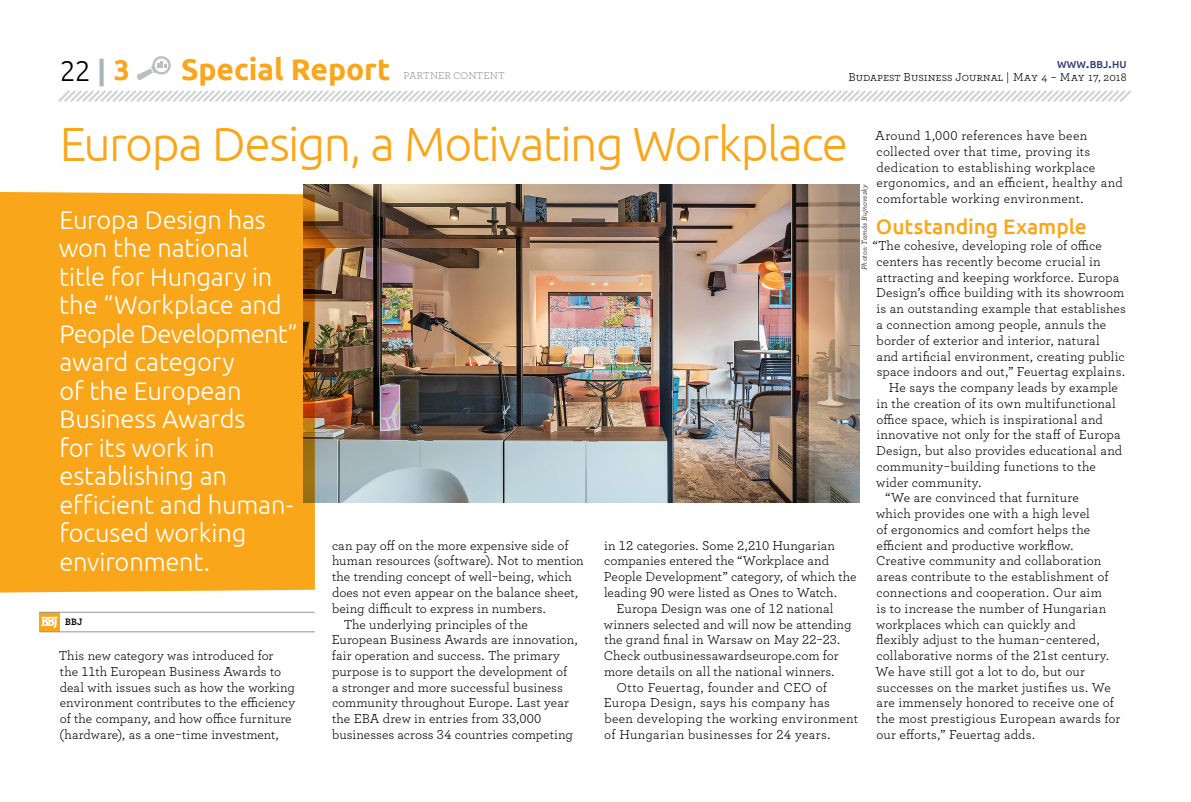
<style>
.page{position:relative;width:1191px;height:802px;background:#fff}
.page>*{position:absolute;margin:0;border:0;box-sizing:border-box;transform-origin:0 0}
.t1{font:300 48px "Ubuntu";letter-spacing:-.03em;color:#faa61a}
.t2{font:700 30px "Ubuntu";color:#faa61a}
.t3{font:300 28.5px "Ubuntu";color:#000}
.t4{font:300 25.5px/28.5px "Ubuntu";letter-spacing:-.005em;color:#fff}
.t5{font:500 21px "Ubuntu";letter-spacing:-.005em;color:#faa61a}
.t6{font:13.5px/15.8px "Archer";letter-spacing:.005em;color:#000}
.t7{font:13.5px "Archer";letter-spacing:.025em;color:#000}
.t8{font:12px "Archer";color:#000}
.t9{font:10.5px "Archer";letter-spacing:.005em;color:#939598}
.t10{font:500 10.05px "Ubuntu";color:#29367b}
.t11{font:700 9.75px "Archer";color:#000}
.t12{font:italic 7.5px "Archer";letter-spacing:.02em;color:#000}
.s1{font-weight:700;color:#a8b6bf}
.s2{font-weight:700;color:#faa61a}
.s3{font-size:14.4px}
</style>
<div class="page">
<svg style="left:58px;top:90px;width:1073px;height:12px"></svg>
<svg style="left:137px;top:56px;width:34px;height:24px"></svg>
<img style="left:304px;top:184px;width:555px;height:318px">
<div style="left:0;top:192px;width:315px;height:400px;background:#faa61a"></div>
<svg style="left:315px;top:226px;width:21px;height:44px"></svg>
<div style="left:39px;top:612px;width:21px;height:20px;background:#faa61a"></div>
<svg style="left:41px;top:616px;width:16px;height:12px"></svg>
<hr style="left:39px;top:612px;width:276px;height:1px;background:#939598">
<hr style="left:39px;top:631px;width:276px;height:1px;background:#939598">
<h2 class="t2" style="left:181px;top:51px;width:211px">Special Report</h2>
<h3 class="t3" style="left:61px;top:53px;width:71px">22 <span class="s1">|</span> <span class="s2">3</span></h3>
<p class="t10" style="left:1057px;top:58px;width:71px">WWW<span class="s3">.</span>BBJ<span class="s3">.</span>HU</p>
<p class="t9" style="left:403px;top:68px;width:103px">PARTNER CONTENT</p>
<p class="t8" style="left:848px;top:69px;width:280px">Budapest Business Journal | May 4 – May 17, 2018</p>
<h1 class="t1" style="left:59px;top:115px;width:790px">Europa Design, a Motivating Workplace</h1>
<p class="t6" style="left:875px;top:127px;width:249px">Around 1,000 references have been collected over that time, proving its dedication to establishing workplace ergonomics, and an efficient, healthy and comfortable working environment.</p>
<h3 class="t5" style="left:876px;top:213px;width:212px">Outstanding Example</h3>
<p class="t6" style="left:872px;top:237px;width:231px">“The cohesive, developing role of office</p>
<p class="t6" style="left:876px;top:253px;width:226px">centers has recently become crucial in</p>
<p class="t6" style="left:876px;top:268px;width:244px">attracting and keeping workforce. Europa</p>
<p class="t6" style="left:876px;top:284px;width:250px">Design’s office building with its showroom</p>
<p class="t6" style="left:876px;top:300px;width:251px">is an outstanding example that establishes</p>
<p class="t6" style="left:876px;top:316px;width:231px">a connection among people, annuls the</p>
<p class="t6" style="left:876px;top:332px;width:224px">border of exterior and interior, natural</p>
<p class="t6" style="left:876px;top:347px;width:250px">and artificial environment, creating public</p>
<p class="t6" style="left:876px;top:363px;width:250px">space indoors and out,” Feuertag explains.</p>
<p class="t6" style="left:889px;top:379px;width:231px">He says the company leads by example</p>
<p class="t6" style="left:876px;top:395px;width:241px">in the creation of its own multifunctional</p>
<p class="t6" style="left:876px;top:410px;width:228px">office space, which is inspirational and</p>
<p class="t6" style="left:876px;top:426px;width:246px">innovative not only for the staff of Europa</p>
<p class="t6" style="left:876px;top:442px;width:248px">Design, but also provides educational and</p>
<p class="t6" style="left:876px;top:458px;width:221px">community-building functions to the</p>
<p class="t6" style="left:876px;top:473px;width:107px">wider community.</p>
<p class="t6" style="left:885px;top:489px;width:195px">“We are convinced that furniture</p>
<p class="t6" style="left:876px;top:505px;width:215px">which provides one with a high level</p>
<p class="t6" style="left:876px;top:521px;width:215px">of ergonomics and comfort helps the</p>
<p class="t6" style="left:876px;top:536px;width:199px">efficient and productive workflow.</p>
<p class="t6" style="left:876px;top:552px;width:227px">Creative community and collaboration</p>
<p class="t6" style="left:876px;top:568px;width:233px">areas contribute to the establishment of</p>
<p class="t6" style="left:876px;top:584px;width:227px">connections and cooperation. Our aim</p>
<p class="t6" style="left:876px;top:599px;width:231px">is to increase the number of Hungarian</p>
<p class="t6" style="left:876px;top:615px;width:201px">workplaces which can quickly and</p>
<p class="t6" style="left:876px;top:631px;width:225px">flexibly adjust to the human-centered,</p>
<p class="t6" style="left:876px;top:647px;width:234px">collaborative norms of the 21st century.</p>
<p class="t6" style="left:875px;top:662px;width:211px">We have still got a lot to do, but our</p>
<p class="t6" style="left:876px;top:678px;width:236px">successes on the market justifies us. We</p>
<p class="t6" style="left:876px;top:694px;width:239px">are immensely honored to receive one of</p>
<p class="t6" style="left:876px;top:710px;width:245px">the most prestigious European awards for</p>
<p class="t6" style="left:876px;top:725px;width:160px">our efforts,” Feuertag adds.</p>
<p class="t12" style="left:859px;top:270px;width:88px;rotate:-90deg">Photos: Tamás Bujnovszky</p>
<h3 class="t4" style="left:59px;top:204px;width:240px">Europa Design has won the national title for Hungary in the “Workplace and<br>People Development” award category<br>of the European<br>Business Awards<br>for its work in establishing an efficient and human&shy;focused working environment.</h3>
<p class="t6" style="left:332px;top:536px;width:238px">can pay off on the more expensive side of</p>
<p class="t6" style="left:332px;top:552px;width:253px">human resources (software). Not to mention</p>
<p class="t6" style="left:332px;top:568px;width:241px">the trending concept of well-being, which</p>
<p class="t6" style="left:332px;top:584px;width:248px">does not even appear on the balance sheet,</p>
<p class="t6" style="left:332px;top:599px;width:215px">being difficult to express in numbers.</p>
<p class="t6" style="left:344px;top:615px;width:185px">The underlying principles of the</p>
<p class="t6" style="left:332px;top:631px;width:248px">European Business Awards are innovation,</p>
<p class="t6" style="left:332px;top:647px;width:229px">fair operation and success. The primary</p>
<p class="t6" style="left:332px;top:662px;width:236px">purpose is to support the development of</p>
<p class="t6" style="left:332px;top:678px;width:232px">a stronger and more successful business</p>
<p class="t6" style="left:332px;top:694px;width:238px">community throughout Europe. Last year</p>
<p class="t6" style="left:332px;top:710px;width:211px">the EBA drew in entries from 33,000</p>
<p class="t6" style="left:332px;top:725px;width:242px">businesses across 34 countries competing</p>
<p class="t6" style="left:604px;top:536px;width:232px">in 12 categories. Some 2,210 Hungarian</p>
<p class="t6" style="left:604px;top:552px;width:226px">companies entered the “Workplace and</p>
<p class="t6" style="left:604px;top:568px;width:254px">People Development” category, of which the</p>
<p class="t6" style="left:604px;top:584px;width:235px">leading 90 were listed as Ones to Watch.</p>
<p class="t6" style="left:616px;top:599px;width:218px">Europa Design was one of 12 national</p>
<p class="t6" style="left:604px;top:615px;width:249px">winners selected and will now be attending</p>
<p class="t6" style="left:604px;top:631px;width:238px">the grand final in Warsaw on May 22-23.</p>
<p class="t6" style="left:604px;top:647px;width:236px">Check outbusinessawardseurope.com for</p>
<p class="t6" style="left:604px;top:662px;width:232px">more details on all the national winners.</p>
<p class="t6" style="left:616px;top:678px;width:212px">Otto Feuertag, founder and CEO of</p>
<p class="t7" style="left:604px;top:693px;width:228px">Europa Design, says his company has</p>
<p class="t6" style="left:604px;top:710px;width:255px">been developing the working environment</p>
<p class="t6" style="left:604px;top:725px;width:228px">of Hungarian businesses for 24 years.</p>
<p class="t11" style="left:65px;top:614px;width:19px">BBJ</p>
<p class="t6" style="left:59px;top:646px;width:238px">This new category was introduced for<br>the 11th European Business Awards to deal with issues such as how the working environment contributes to the efficiency of the company, and how office furniture (hardware), as a one-time investment,</p>
</div>
